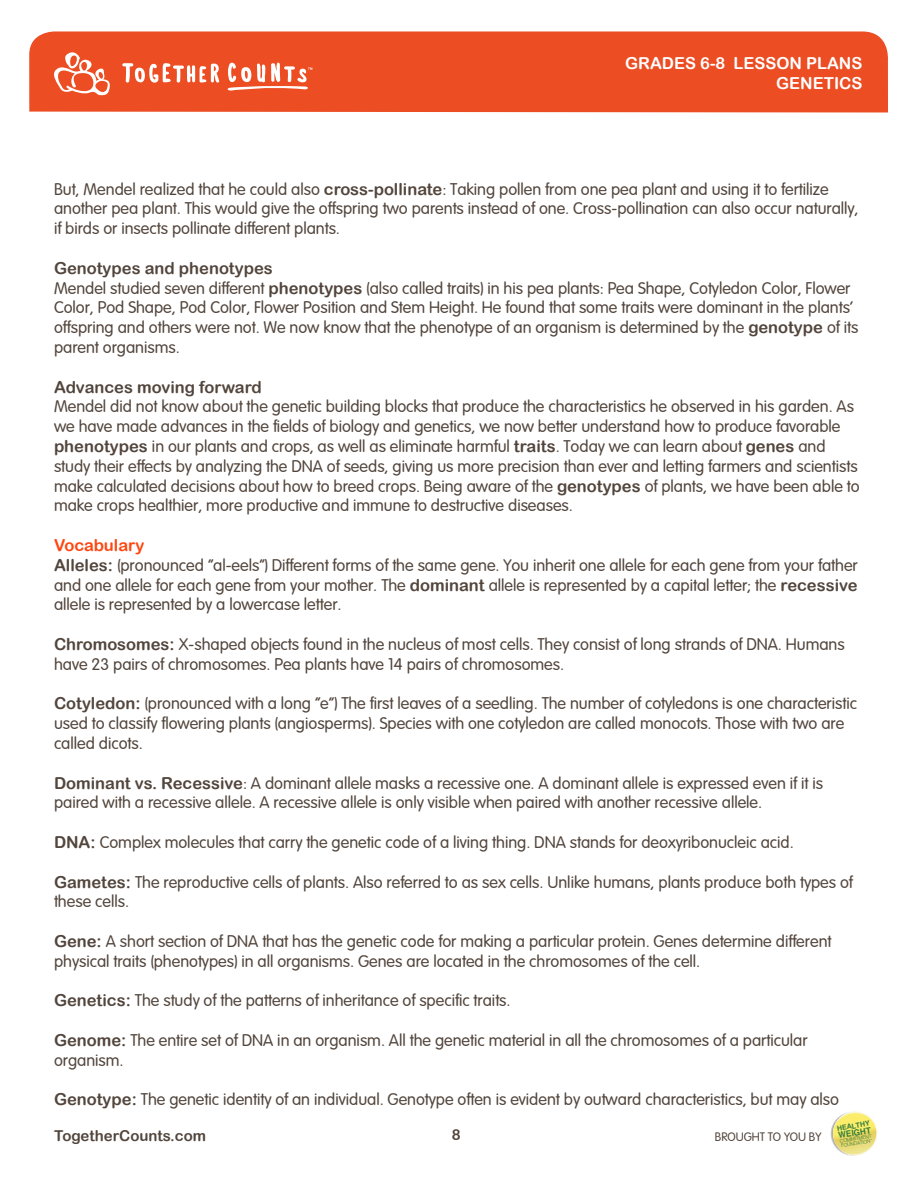
<style>
.page{position:relative;width:918px;height:1188px;background:#fff}
.page>*{position:absolute;margin:0;border:0;box-sizing:border-box;transform-origin:0 0}
.Body{font:16.5px/19.8px "Arial Rounded";color:#52453c}
.Body-2{font:16.5px "Arial Rounded MT Bold";color:#52453c}
.t1{font:16.5px/19.8px "Arial Rounded MT Bold";color:#fff;text-align:right}
.Subhead_orange{font:16.5px "Arial Rounded MT Bold";color:#ff460f}
.t2{font:15px "Arial Rounded MT Bold";color:#52453c}
.t3{font:12px "Arial Rounded";color:#52453c}
.t4{font:700 8.7px "Helvetica";color:#337c3c;scale:.95 1}
.t5{font:700 7.05px "Helvetica";color:#337c3c}
.t6{font:300 5.1px "Helvetica Neue";color:#337c3c}
.t7{font:300 4.95px "Helvetica Neue";color:#337c3c}
.s1{font-family:"Arial Rounded MT Bold"}
</style>
<div class="page">
<div style="left:29px;top:31px;width:859px;height:81px;background:#ec4d23"></div>
<svg style="left:53px;top:52px;width:57px;height:44px"></svg>
<svg style="left:122px;top:63px;width:97px;height:20px"></svg>
<svg style="left:227px;top:63px;width:85px;height:28px"></svg>
<img style="left:830px;top:1127px;width:27px;height:29px">
<img style="left:832px;top:1112px;width:45px;height:43px">
<p class="t1" style="left:625px;top:53px;width:239px">GRADES 6-8 LESSON PLANS<br>GENETICS</p>
<p class="Body" style="left:54px;top:178px;width:806px">But, Mendel realized that he could also <span class="s1">cross-pollinate</span>: Taking pollen from one pea plant and using it to fertilize another pea plant. This would give the offspring two parents instead of one. Cross-pollination can also occur naturally, if birds or insects pollinate different plants.</p>
<p class="Body-2" style="left:54px;top:258px;width:220px">Genotypes and phenotypes</p>
<p class="Body" style="left:54px;top:277px;width:806px">Mendel studied seven different <span class="s1">phenotypes</span> (also called traits) in his pea plants: Pea Shape, Cotyledon Color, Flower Color, Pod Shape, Pod Color, Flower Position and Stem Height. He found that some traits were dominant in the plants’ offspring and others were not. We now know that the phenotype of an organism is determined by the <span class="s1">genotype</span> of its parent organisms.</p>
<p class="Body-2" style="left:54px;top:377px;width:209px">Advances moving forward</p>
<p class="Body" style="left:54px;top:395px;width:807px">Mendel did not know about the genetic building blocks that produce the characteristics he observed in his garden. As we have made advances in the fields of biology and genetics, we now better understand how to produce favorable <span class="s1">phenotypes</span> in our plants and crops, as well as eliminate harmful <span class="s1">traits</span>. Today we can learn about <span class="s1">genes</span> and study their effects by analyzing the DNA of seeds, giving us more precision than ever and letting farmers and scientists make calculated decisions about how to breed crops. Being aware of the <span class="s1">genotypes</span> of plants, we have been able to make crops healthier, more productive and immune to destructive diseases.</p>
<p class="Subhead_orange" style="left:54px;top:535px;width:92px">Vocabulary</p>
<p class="Body" style="left:54px;top:554px;width:805px;text-align:justify"><span class="s1">Alleles:</span> (pronounced “al-eels”) Different forms of the same gene. You inherit one allele for each gene from your father and one allele for each gene from your mother. The <span class="s1">dominant</span> allele is represented by a capital letter; the <span class="s1">recessive </span>allele is represented by a lowercase letter.</p>
<p class="Body" style="left:54px;top:633px;width:792px"><span class="s1">Chromosomes:</span> X-shaped objects found in the nucleus of most cells. They consist of long strands of DNA. Humans have 23 pairs of chromosomes. Pea plants have 14 pairs of chromosomes.</p>
<p class="Body" style="left:54px;top:692px;width:805px"><span class="s1">Cotyledon:</span> (pronounced with a long “e”) The first leaves of a seedling. The number of cotyledons is one characteristic used to classify flowering plants (angiosperms). Species with one cotyledon are called monocots. Those with two are called dicots.</p>
<p class="Body" style="left:54px;top:772px;width:771px"><span class="s1">Dominant vs. Recessive</span>: A dominant allele masks a recessive one. A dominant allele is expressed even if it is paired with a recessive allele. A recessive allele is only visible when paired with another recessive allele.</p>
<p class="Body" style="left:54px;top:831px;width:741px"><span class="s1">DNA:</span> Complex molecules that carry the genetic code of a living thing. DNA stands for deoxyribonucleic acid.</p>
<p class="Body" style="left:54px;top:871px;width:800px"><span class="s1">Gametes:</span> The reproductive cells of plants. Also referred to as sex cells. Unlike humans, plants produce both types of these cells.</p>
<p class="Body" style="left:54px;top:930px;width:779px"><span class="s1">Gene:</span> A short section of DNA that has the genetic code for making a particular protein. Genes determine different physical traits (phenotypes) in all organisms. Genes are located in the chromosomes of the cell.</p>
<p class="Body" style="left:54px;top:989px;width:458px"><span class="s1">Genetics:</span> The study of the patterns of inheritance of specific traits.</p>
<p class="Body" style="left:54px;top:1029px;width:755px"><span class="s1">Genome:</span> The entire set of DNA in an organism. All the genetic material in all the chromosomes of a particular organism.</p>
<p class="Body" style="left:54px;top:1088px;width:787px"><span class="s1">Genotype:</span> The genetic identity of an individual. Genotype often is evident by outward characteristics, but may also</p>
<p class="t2" style="left:452px;top:1126px;width:10px">8</p>
<p class="t2" style="left:54px;top:1127px;width:154px">TogetherCounts.com</p>
<p class="t3" style="left:715px;top:1128px;width:108px">BROUGHT TO YOU BY</p>
<p class="t5" style="left:836px;top:1123px;width:35px;rotate:-9deg">HEALTHY</p>
<p class="t4" style="left:837px;top:1128px;width:36px;rotate:-9deg">WEIGHT</p>
<p class="t6" style="left:839px;top:1137px;width:33px;rotate:-9deg">COMMITMENT</p>
<p class="t7" style="left:841px;top:1142px;width:31px;rotate:-9deg">FOUNDATION</p>
</div>
